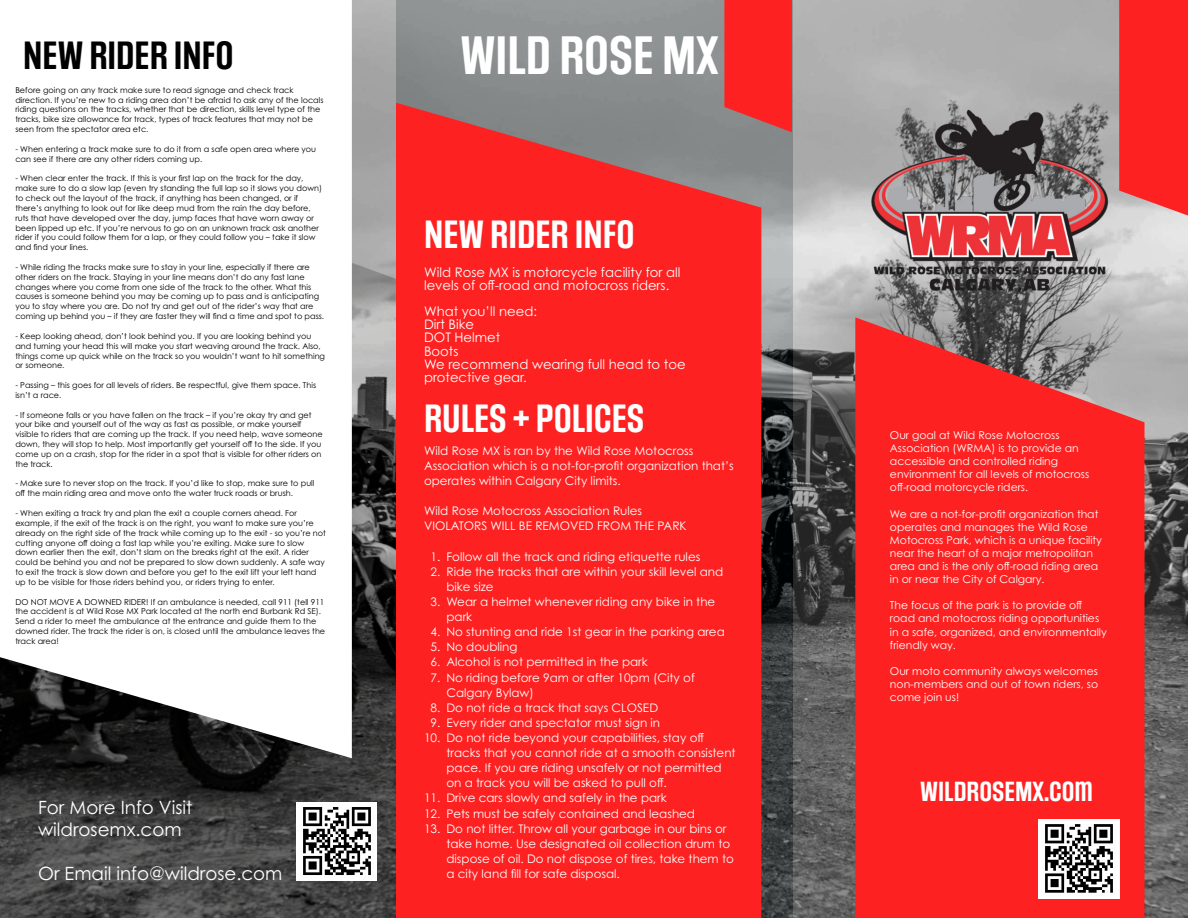
<style>
.page{position:relative;width:1188px;height:918px;background:#fff}
.page>*{position:absolute;margin:0;border:0;box-sizing:border-box;transform-origin:0 0}
.t1{font:600 45.45px "Social Gothic";color:#fff}
.t2{font:600 33.15px "Social Gothic";color:#fff}
.t3{font:600 33.15px "Social Gothic";color:#000}
.t4{font:600 23.25px "Social Gothic";color:#fff}
.t5{font:18.3px/22px "Century Gothic Pro";color:#fff}
.t6{font:13.2px/13.2px "Century Gothic Pro";color:#fff}
.t7{font:11.85px/15.1px "Century Gothic Pro";color:#fff}
.t8{font:10.8px/13px "Century Gothic Pro";color:#fff}
.t9{font:8.1px/9.9px "Century Gothic Pro";color:#000}
</style>
<div class="page">
<img style="left:0;top:0;width:1188px;height:918px">
<div style="left:855px;top:445px;width:290px;height:473px;background:#fe2121"></div>
<div style="left:396px;top:103px;width:365px;height:815px;background:#fe2121"></div>
<svg style="left:724px;top:0;width:37px;height:132px;background:#ec3030"></svg>
<img style="left:761px;top:0;width:427px;height:445px">
<img style="left:1039px;top:819px;width:80px;height:79px">
<img style="left:296px;top:802px;width:81px;height:79px">
<svg style="left:0;top:0;width:352px;height:758px"></svg>
<h2 class="t3" style="left:23px;top:34px;width:212px">NEW RIDER INFO</h2>
<p class="t9" style="left:15px;top:85px;width:310px">Before going on any track make sure to read signage and check track direction. If you’re new to a riding area don’t be afraid to ask any of the locals riding questions on the tracks, whether that be direction, skills level type of the tracks, bike size allowance for track, types of track features that may not be seen from the spectator area etc.</p>
<p class="t9" style="left:15px;top:144px;width:302px">- When entering a track make sure to do it from a safe open area where you can see if there are any other riders coming up.</p>
<p class="t9" style="left:15px;top:173px;width:308px">- When clear enter the track. If this is your first lap on the track for the day, make sure to do a slow lap (even try standing the full lap so it slows you down) to check out the layout of the track, if anything has been changed, or if there’s anything to look out for like deep mud from the rain the day before, ruts that have developed over the day, jump faces that have worn away or been lipped up etc. If you’re nervous to go on an unknown track ask another rider if you could follow them for a lap, or they could follow you – take it slow and find your lines.</p>
<p class="t9" style="left:15px;top:262px;width:310px">- While riding the tracks make sure to stay in your line, especially if there are other riders on the track. Staying in your line means don’t do any fast lane changes where you come from one side of the track to the other. What this causes is someone behind you may be coming up to pass and is anticipating you to stay where you are. Do not try and get out of the rider’s way that are coming up behind you – if they are faster they will find a time and spot to pass.</p>
<p class="t9" style="left:15px;top:331px;width:311px">- Keep looking ahead, don’t look behind you. If you are looking behind you and turning your head this will make you start weaving around the track. Also, things come up quick while on the track so you wouldn’t want to hit something or someone.</p>
<p class="t9" style="left:15px;top:380px;width:302px">- Passing – this goes for all levels of riders. Be respectful, give them space. This isn’t a race.</p>
<p class="t9" style="left:15px;top:410px;width:309px">- If someone falls or you have fallen on the track – if you’re okay try and get your bike and yourself out of the way as fast as possible, or make yourself visible to riders that are coming up the track. If you need help, wave someone down, they will stop to help. Most importantly get yourself off to the side. If you come up on a crash, stop for the rider in a spot that is visible for other riders on the track.</p>
<p class="t9" style="left:15px;top:479px;width:301px">- Make sure to never stop on the track. If you’d like to stop, make sure to pull off the main riding area and move onto the water truck roads or brush.</p>
<p class="t9" style="left:15px;top:508px;width:312px">- When exiting a track try and plan the exit a couple corners ahead. For example, if the exit of the track is on the right, you want to make sure you’re already on the right side of the track while coming up to the exit - so you’re not cutting anyone off doing a fast lap while you’re exiting. Make sure to slow down earlier then the exit, don’t slam on the breaks right at the exit. A rider could be behind you and not be prepared to slow down suddenly. A safe way to exit the track is slow down and before you get to the exit lift your left hand up to be visible for those riders behind you, or riders trying to enter.</p>
<p class="t9" style="left:15px;top:597px;width:311px">DO NOT MOVE A DOWNED RIDER! If an ambulance is needed, call 911 (tell 911 the accident is at Wild Rose MX Park located at the north end Burbank Rd SE).<br>Send a rider to meet the ambulance at the entrance and guide them to the downed rider. The track the rider is on, is closed until the ambulance leaves the track area!</p>
<h3 class="t5" style="left:38px;top:796px;width:156px">For More Info Visit wildrosemx.com</h3>
<h3 class="t5" style="left:38px;top:862px;width:246px">Or Email info@wildrose.com</h3>
<h1 class="t1" style="left:460px;top:26px;width:260px">WILD ROSE MX</h1>
<h2 class="t2" style="left:424px;top:213px;width:212px">NEW RIDER INFO</h2>
<h3 class="t6" style="left:424px;top:265px;width:258px">Wild Rose MX is motorcycle facility for all levels of off-road and motocross riders.</h3>
<h3 class="t6" style="left:424px;top:305px;width:263px">What you’ll need:<br>Dirt Bike<br>DOT Helmet<br>Boots<br>We recommend wearing full head to toe protective gear.</h3>
<h2 class="t2" style="left:424px;top:396px;width:222px">RULES + POLICES</h2>
<h3 class="t7" style="left:424px;top:443px;width:311px">Wild Rose MX is ran by the Wild Rose Motocross<br>Association which is a not-for-profit organization that’s operates within Calgary City limits.</h3>
<h3 class="t7" style="left:424px;top:503px;width:264px">Wild Rose Motocross Association Rules<br>VIOLATORS WILL BE REMOVED FROM THE PARK</h3>
<h3 class="t7" style="left:431px;top:549px;width:271px">1. Follow all the track and riding etiquette rules</h3>
<h3 class="t7" style="left:446px;top:564px;width:278px;text-indent:-16px">2. Ride the tracks that are within your skill level and bike size</h3>
<h3 class="t7" style="left:446px;top:594px;width:270px;text-indent:-16px">3. Wear a helmet whenever riding any bike in the park</h3>
<h3 class="t7" style="left:431px;top:624px;width:296px">4. No stunting and ride 1st gear in the parking area</h3>
<h3 class="t7" style="left:431px;top:639px;width:88px">5. No doubling</h3>
<h3 class="t7" style="left:431px;top:655px;width:219px">6. Alcohol is not permitted in the park</h3>
<h3 class="t7" style="left:446px;top:670px;width:250px;text-indent:-16px">7. No riding before 9am or after 10pm (City of<br>Calgary Bylaw)</h3>
<h3 class="t7" style="left:431px;top:700px;width:229px">8. Do not ride a track that says CLOSED</h3>
<h3 class="t7" style="left:431px;top:715px;width:231px">9. Every rider and spectator must sign in</h3>
<h3 class="t7" style="left:446px;top:730px;width:291px;text-indent:-22px">10. Do not ride beyond your capabilities, stay off tracks that you cannot ride at a smooth consistent pace. If you are riding unsafely or not permitted on a track you will be asked to pull off.</h3>
<h3 class="t7" style="left:424px;top:791px;width:244px">11. Drive cars slowly and safely in the park</h3>
<h3 class="t7" style="left:424px;top:806px;width:273px">12. Pets must be safely contained and leashed</h3>
<h3 class="t7" style="left:446px;top:821px;width:289px;text-indent:-22px">13. Do not litter. Throw all your garbage in our bins or take home. Use designated oil collection drum to dispose of oil. Do not dispose of tires, take them to a city land fill for safe disposal.</h3>
<h3 class="t8" style="left:890px;top:428px;width:201px">Our goal at Wild Rose Motocross Association (WRMA) is to provide an accessible and controlled riding environment for all levels of motocross off-road motorcycle riders.</h3>
<h3 class="t8" style="left:890px;top:507px;width:214px">We are a not-for-profit organization that operates and manages the Wild Rose Motocross Park, which is a unique facility near the heart of a major metropolitan area and is the only off-road riding area in or near the City of Calgary.</h3>
<h3 class="t8" style="left:890px;top:599px;width:218px">The focus of the park is to provide off road and motocross riding opportunities in a safe, organized, and environmentally friendly way.</h3>
<h3 class="t8" style="left:890px;top:664px;width:210px;text-align:justify">Our moto community always welcomes non-members and out of town riders, so come join us!</h3>
<h3 class="t4" style="left:920px;top:776px;width:174px">WILDROSEMX.COM</h3>
</div>
